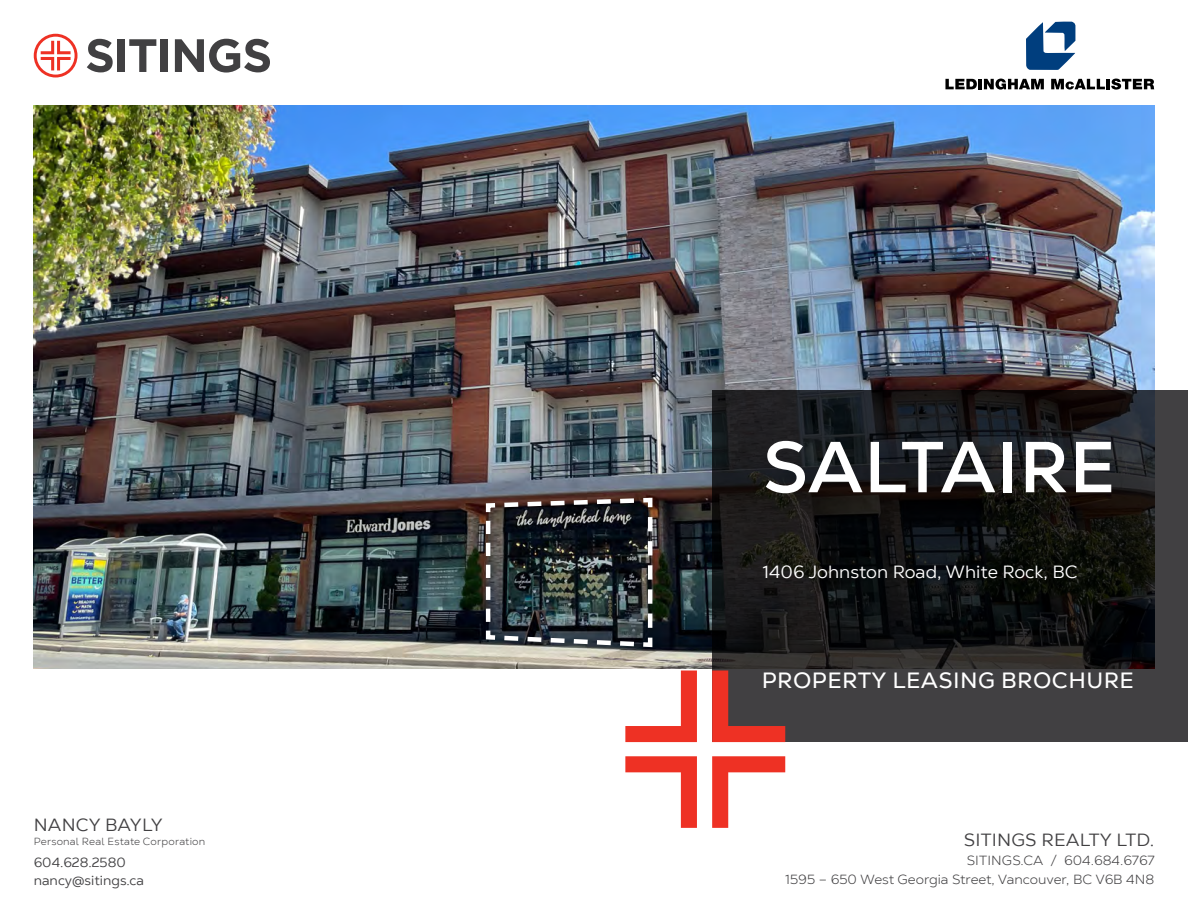
<style>
.page{position:relative;width:1188px;height:918px;background:#fff}
.page>*{position:absolute;margin:0;border:0;box-sizing:border-box;transform-origin:0 0}
.t1{font:700 72px "Nexa Text";letter-spacing:.01em;color:#fff}
.t2{font:22.5px "Nexa Text";letter-spacing:.02em;color:#fff}
.t3{font:18px "Nexa Text";color:#fff}
.t4{font:18px "Nexa Text";letter-spacing:.01em;color:#414042}
.t5{font:300 13.5px "Nexa Text";color:#414042}
.t6{font:13.5px/18px "Nexa Text";color:#414042}
.t7{font:300 10.5px "Nexa Text";letter-spacing:.02em;color:#414042}
</style>
<div class="page">
<img style="left:34px;top:106px;width:1120px;height:563px">
<svg style="left:87px;top:39px;width:26px;height:33px"></svg>
<div style="left:118px;top:39px;width:7px;height:33px;background:#414042"></div>
<svg style="left:129px;top:39px;width:27px;height:33px"></svg>
<div style="left:161px;top:39px;width:7px;height:33px;background:#414042"></div>
<svg style="left:175px;top:39px;width:95px;height:34px"></svg>
<svg style="left:34px;top:34px;width:43px;height:43px"></svg>
<svg style="left:1026px;top:21px;width:49px;height:49px"></svg>
<svg style="left:945px;top:79px;width:99px;height:11px"></svg>
<svg style="left:1051px;top:79px;width:103px;height:11px"></svg>
<img style="left:484px;top:495px;width:171px;height:155px">
<svg style="left:712px;top:391px;width:476px;height:351px;background:#202021"></svg>
<svg style="left:625px;top:756px;width:72px;height:72px"></svg>
<svg style="left:712px;top:671px;width:73px;height:71px;background:#853a36"></svg>
<svg style="left:625px;top:671px;width:72px;height:71px"></svg>
<svg style="left:712px;top:756px;width:73px;height:72px"></svg>
<h3 class="t4" style="left:34px;top:814px;width:130px">NANCY BAYLY</h3>
<p class="t6" style="left:34px;top:853px;width:112px">604.628.2580 nancy@sitings.ca</p>
<p class="t7" style="left:34px;top:835px;width:173px">Personal Real Estate Corporation</p>
<h1 class="t1" style="left:762px;top:422px;width:355px">SALTAIRE</h1>
<h3 class="t3" style="left:762px;top:561px;width:317px">1406 Johnston Road, White Rock, BC</h3>
<h2 class="t2" style="left:762px;top:666px;width:374px">PROPERTY LEASING BROCHURE</h2>
<h3 class="t4" style="left:964px;top:829px;width:192px">SITINGS REALTY LTD.</h3>
<p class="t5" style="left:967px;top:852px;width:189px">SITINGS.CA / 604.684.6767</p>
<p class="t5" style="left:785px;top:871px;width:370px">1595 – 650 West Georgia Street, Vancouver, BC V6B 4N8</p>
</div>
